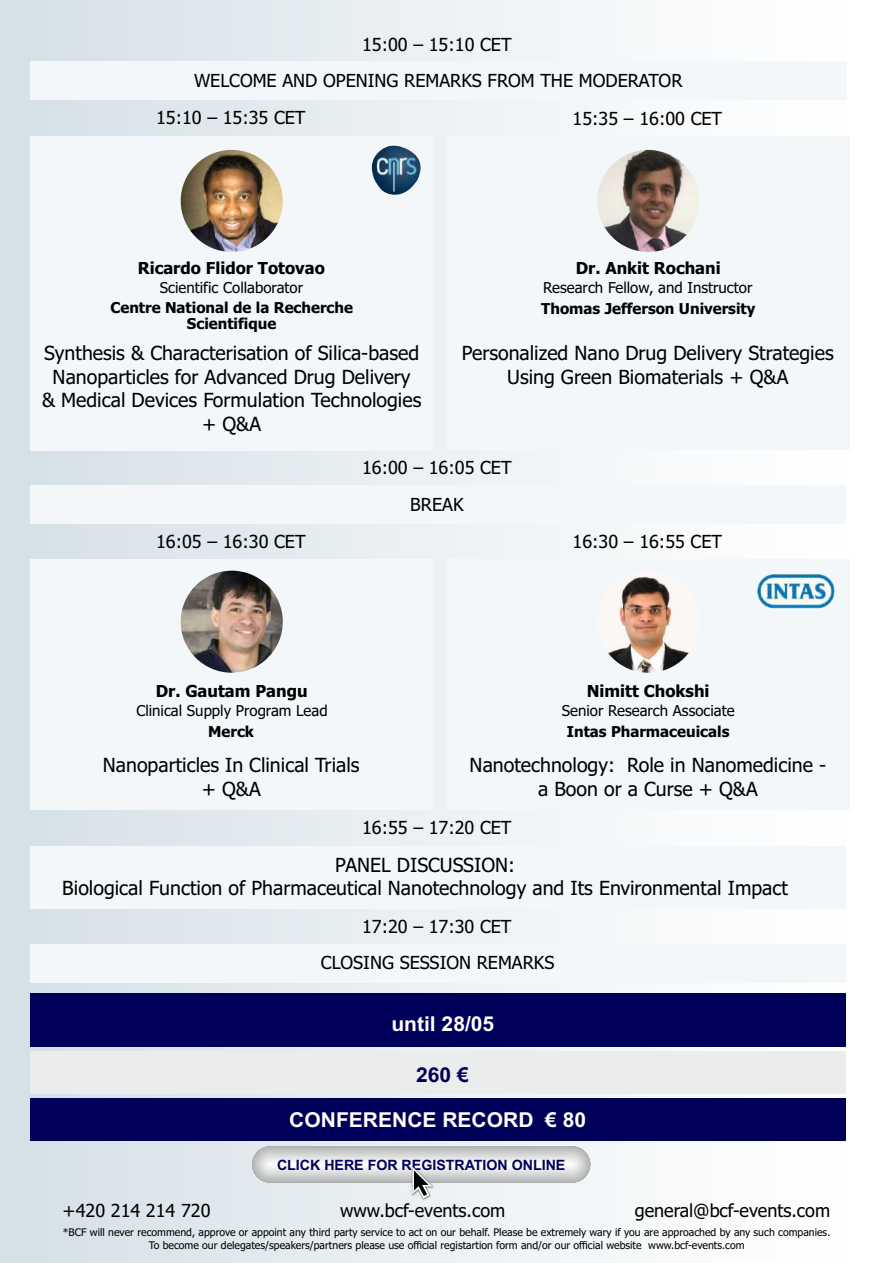
<style>
.page{position:relative;width:893px;height:1263px;background:#fff}
.page>*{position:absolute;margin:0;border:0;box-sizing:border-box;transform-origin:0 0}
.t1{font:700 20.55px "Arial";color:#fefefe}
.t2{font:700 20.55px "Arial";color:#00005a}
.t3{font:19.5px/23.5px "Tahoma";color:#000;text-align:center}
.t4{font:18px/36.3px "Tahoma";color:#000;text-align:center}
.t5{font:700 16.5px "Tahoma";color:#000}
.t6{font:15px "Tahoma";color:#000}
.t7{font:700 15px/16.4px "Tahoma";color:#000;text-align:center}
.t8{font:700 14.25px "Arial";color:#00005a}
.t9{font:10.5px/12.6px "Tahoma";color:#000;text-align:center}
</style>
<div class="page">
<div style="left:0;top:0;width:893px;height:1263px;background:linear-gradient(to right,#d6e0e7,#fff)"></div>
<div style="left:30px;top:486px;width:815px;height:38px;background:#f4f7f9"></div>
<div style="left:30px;top:62px;width:817px;height:38px;background:#f4f7f9"></div>
<div style="left:30px;top:944px;width:815px;height:38px;background:#f4f7f9"></div>
<div style="left:30px;top:845px;width:815px;height:63px;background:#f4f7f9"></div>
<div style="left:30px;top:1098px;width:815px;height:43px;background:#00005a"></div>
<div style="left:30px;top:1052px;width:813px;height:42px;background:#ebecec"></div>
<div style="left:30px;top:993px;width:814px;height:54px;background:#00005a"></div>
<svg style="left:252px;top:1146px;width:338px;height:36px"></svg>
<div style="left:252px;top:1146px;width:338px;height:36px;border:1px solid #b3b4b4;border-radius:17px"></div>
<div style="left:253px;top:1147px;width:336px;height:35px;border:1px solid #b6b7b7;border-radius:17px"></div>
<div style="left:253px;top:1147px;width:336px;height:34px;border:1px solid #b8b8b9;border-radius:16px"></div>
<div style="left:254px;top:1148px;width:334px;height:33px;border:1px solid #babbbb;border-radius:16px"></div>
<div style="left:254px;top:1148px;width:334px;height:32px;border:1px solid #bcbdbd;border-radius:15px"></div>
<div style="left:255px;top:1149px;width:332px;height:31px;border:1px solid #bfbfc0;border-radius:15px"></div>
<div style="left:255px;top:1149px;width:332px;height:30px;border:1px solid #c0c1c1;border-radius:14px"></div>
<div style="left:256px;top:1150px;width:330px;height:29px;border:1px solid #c3c4c4;border-radius:14px"></div>
<div style="left:256px;top:1150px;width:330px;height:28px;border:1px solid #c5c5c6;border-radius:13px"></div>
<div style="left:257px;top:1151px;width:328px;height:27px;border:1px solid #c8c8c9;border-radius:13px"></div>
<div style="left:257px;top:1151px;width:328px;height:26px;border:1px solid #c9caca;border-radius:12px"></div>
<div style="left:258px;top:1152px;width:326px;height:25px;border:1px solid #cccdcd;border-radius:12px"></div>
<div style="left:258px;top:1152px;width:326px;height:24px;border:1px solid #cececf;border-radius:11px"></div>
<div style="left:259px;top:1153px;width:324px;height:23px;border:1px solid #d0d1d1;border-radius:11px"></div>
<div style="left:259px;top:1153px;width:324px;height:22px;border:1px solid #d2d3d3;border-radius:10px"></div>
<div style="left:260px;top:1154px;width:322px;height:21px;border:1px solid #d5d5d6;border-radius:10px"></div>
<div style="left:260px;top:1154px;width:322px;height:20px;border:1px solid #d7d8d8;border-radius:9px"></div>
<div style="left:261px;top:1155px;width:320px;height:19px;border:1px solid #d9dada;border-radius:9px"></div>
<div style="left:261px;top:1155px;width:320px;height:18px;border:1px solid #dbdbdb;border-radius:8px"></div>
<div style="left:262px;top:1156px;width:318px;height:17px;border:1px solid #dedede;border-radius:8px"></div>
<div style="left:262px;top:1156px;width:318px;height:16px;border:1px solid #dfe0e0;border-radius:7px"></div>
<div style="left:263px;top:1157px;width:316px;height:15px;border:1px solid #e2e3e3;border-radius:7px"></div>
<div style="left:263px;top:1157px;width:316px;height:14px;border:1px solid #e4e4e4;border-radius:6px"></div>
<div style="left:264px;top:1158px;width:314px;height:13px;border:1px solid #e6e7e7;border-radius:6px"></div>
<div style="left:264px;top:1158px;width:314px;height:12px;border:1px solid #e8e8e8;border-radius:5px"></div>
<div style="left:265px;top:1159px;width:312px;height:11px;border:1px solid #ebebeb;border-radius:5px"></div>
<div style="left:265px;top:1159px;width:312px;height:10px;border:1px solid #ebecec;border-radius:4px"></div>
<div style="left:266px;top:1160px;width:310px;height:9px;border:1px solid #eeefef;border-radius:4px"></div>
<div style="left:266px;top:1160px;width:310px;height:8px;border:1px solid #f0f0f0;border-radius:3px"></div>
<div style="left:267px;top:1161px;width:308px;height:7px;border:1px solid #f3f3f3;border-radius:3px"></div>
<div style="left:267px;top:1161px;width:308px;height:6px;border:1px solid #f4f4f4;border-radius:2px"></div>
<div style="left:268px;top:1162px;width:307px;height:5px;border:1px solid #f6f6f6;border-radius:2px"></div>
<div style="left:268px;top:1162px;width:306px;height:5px;border:1px solid #f7f7f7;border-radius:2px"></div>
<div style="left:268px;top:1162px;width:306px;height:4px;border:1px solid #f8f8f8"></div>
<div style="left:269px;top:1163px;width:305px;height:3px;border:1px solid #fafafa"></div>
<svg style="left:269px;top:1163px;width:304px;height:3px"></svg>
<img style="left:407px;top:1162px;width:28px;height:40px">
<div style="left:30px;top:559px;width:403px;height:251px;background:#f4f7f9"></div>
<div style="left:447px;top:559px;width:403px;height:251px;background:#f4f7f9"></div>
<img style="left:597px;top:571px;width:102px;height:102px;border-radius:50%">
<img style="left:756px;top:573px;width:79px;height:36px;border-radius:18px">
<div style="left:447px;top:137px;width:403px;height:313px;background:#f4f7f9"></div>
<div style="left:30px;top:136px;width:403px;height:314px;background:#f4f7f9"></div>
<img style="left:597px;top:150px;width:102px;height:102px;border-radius:50%">
<img style="left:181px;top:150px;width:102px;height:102px;border-radius:50%">
<img style="left:371px;top:145px;width:50px;height:50px">
<img style="left:181px;top:571px;width:102px;height:102px;border-radius:50%">
<p class="t4" style="left:362px;top:27px;width:151px">15:00 – 15:10 CET</p>
<p class="t4" style="left:194px;top:64px;width:490px">WELCOME AND OPENING REMARKS FROM THE MODERATOR</p>
<p class="t4" style="left:156px;top:101px;width:151px">15:10 – 15:35 CET</p>
<p class="t4" style="left:573px;top:102px;width:151px">15:35 – 16:00 CET</p>
<p class="t5" style="left:138px;top:261px;width:189px">Ricardo Flidor Totovao</p>
<p class="t6" style="left:160px;top:282px;width:145px">Scientific Collaborator</p>
<p class="t7" style="left:110px;top:301px;width:244px">Centre National de la Recherche<br>Scientifique</p>
<p class="t3" style="left:42px;top:343px;width:381px">Synthesis &amp; Characterisation of Silica-based Nanoparticles for Advanced Drug Delivery<br>&amp; Medical Devices Formulation Technologies + Q&amp;A</p>
<p class="t5" style="left:576px;top:261px;width:146px">Dr. Ankit Rochani</p>
<p class="t6" style="left:543px;top:282px;width:211px">Research Fellow, and Instructor</p>
<p class="t7" style="left:541px;top:302px;width:216px">Thomas Jefferson University</p>
<p class="t3" style="left:462px;top:343px;width:373px">Personalized Nano Drug Delivery Strategies<br>Using Green Biomaterials + Q&amp;A</p>
<p class="t4" style="left:362px;top:451px;width:151px">16:00 – 16:05 CET</p>
<p class="t4" style="left:410px;top:487px;width:55px">BREAK</p>
<p class="t4" style="left:156px;top:525px;width:151px">16:05 – 16:30 CET</p>
<p class="t4" style="left:573px;top:525px;width:151px">16:30 – 16:55 CET</p>
<p class="t5" style="left:156px;top:684px;width:153px">Dr. Gautam Pangu</p>
<p class="t6" style="left:136px;top:705px;width:193px">Clinical Supply Program Lead</p>
<p class="t7" style="left:208px;top:725px;width:47px">Merck</p>
<p class="t3" style="left:103px;top:755px;width:258px">Nanoparticles In Clinical Trials + Q&amp;A</p>
<p class="t5" style="left:587px;top:684px;width:124px">Nimitt Chokshi</p>
<p class="t6" style="left:562px;top:705px;width:174px">Senior Research Associate</p>
<p class="t7" style="left:567px;top:725px;width:164px">Intas Pharmaceuicals</p>
<p class="t3" style="left:470px;top:755px;width:358px">Nanotechnology: Role in Nanomedicine - a Boon or a Curse + Q&amp;A</p>
<p class="t4" style="left:362px;top:811px;width:151px">16:55 – 17:20 CET</p>
<p class="t3" style="left:62px;top:854px;width:727px">PANEL DISCUSSION:<br>Biological Function of Pharmaceutical Nanotechnology and Its Environmental Impact</p>
<p class="t4" style="left:321px;top:910px;width:235px">17:20 – 17:30 CET<br>CLOSING SESSION REMARKS</p>
<p class="t1" style="left:391px;top:1016px;width:104px">until 28/05</p>
<p class="t2" style="left:416px;top:1060px;width:54px">260 €</p>
<p class="t1" style="left:289px;top:1112px;width:298px">CONFERENCE RECORD € 80</p>
<p class="t8" style="left:277px;top:1159px;width:290px">CLICK HERE FOR REGISTRATION ONLINE</p>
<p class="t4" style="left:63px;top:1194px;width:149px">+420 214 214 720</p>
<p class="t4" style="left:340px;top:1194px;width:167px">www.bcf-events.com</p>
<p class="t4" style="left:635px;top:1194px;width:197px">general@bcf-events.com</p>
<p class="t9" style="left:63px;top:1227px;width:769px">*BCF will never recommend, approve or appoint any third party service to act on our behalf. Please be extremely wary if you are approached by any such companies.<br>To become our delegates/speakers/partners please use official registartion form and/or our official website www.bcf-events.com</p>
</div>
